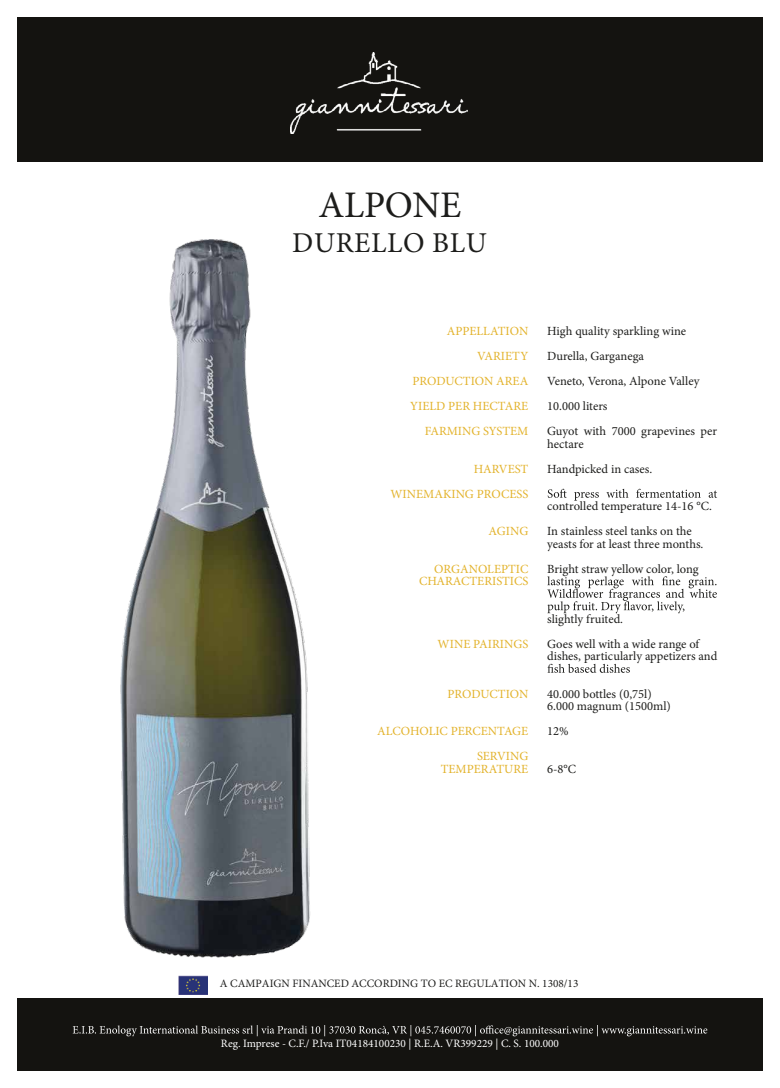
<style>
.page{position:relative;width:780px;height:1088px;background:#fff}
.page>*{position:absolute;margin:0;border:0;box-sizing:border-box;transform-origin:0 0}
.t1{font:37.5px "Minion Pro";letter-spacing:-.01em;color:#1d1d1b}
.t2{font:28.75px "Minion Pro";letter-spacing:.02em;color:#1d1d1b}
.t3{font:12.5px/25px "Minion Pro";color:#1d1d1b}
.t4{font:12.5px/25px "Minion Pro";color:#e3b32c;text-align:right}
.t5{font:11.25px "Minion Pro";color:#fff}
.t6{font:11.25px "Minion Pro";color:#1d1d1b}
</style>
<div class="page">
<div style="left:18px;top:18px;width:744px;height:143px;background:#141310"></div>
<svg style="left:547px;top:489px;width:170px;height:12px"></svg>
<svg style="left:547px;top:576px;width:169px;height:37px"></svg>
<svg style="left:547px;top:664px;width:83px;height:9px"></svg>
<div style="left:18px;top:998px;width:744px;height:72px;background:#141310"></div>
<img style="left:178px;top:990px;width:29px;height:4px">
<img style="left:290px;top:53px;width:178px;height:81px">
<svg style="left:73px;top:1025px;width:634px;height:11px;background:#3a3a37"></svg>
<img style="left:120px;top:239px;width:190px;height:751px">
<h1 class="t1" style="left:318px;top:180px;width:144px">ALPONE</h1>
<h2 class="t2" style="left:292px;top:224px;width:196px">DURELLO BLU</h2>
<p class="t4" style="left:410px;top:319px;width:120px">APPELLATION<br>VARIETY<br>PRODUCTION AREA<br>YIELD PER HECTARE<br>FARMING SYSTEM</p>
<p class="t4" style="left:390px;top:456px;width:139px">HARVEST<br>WINEMAKING PROCESS</p>
<p class="t4" style="left:488px;top:519px;width:41px">AGING</p>
<p class="t4" style="left:419px;top:562px;width:111px;line-height:12.5px">ORGANOLEPTIC<br>CHARACTERISTICS</p>
<p class="t4" style="left:437px;top:631px;width:92px">WINE PAIRINGS</p>
<p class="t4" style="left:447px;top:681px;width:82px">PRODUCTION</p>
<p class="t4" style="left:377px;top:719px;width:153px">ALCOHOLIC PERCENTAGE<br>SERVING</p>
<p class="t4" style="left:441px;top:756px;width:89px">TEMPERATURE</p>
<p class="t3" style="left:547px;top:319px;width:171px">High quality sparkling wine<br>Durella, Garganega<br>Veneto, Verona, Alpone Valley<br>10.000 liters<br>Guyot with 7000 grapevines per</p>
<p class="t3" style="left:547px;top:431px;width:107px">hectare<br>Handpicked in cases.</p>
<p class="t3" style="left:547px;top:494px;width:166px">controlled temperature 14-16 °C.<br>In stainless steel tanks on the</p>
<p class="t3" style="left:547px;top:531px;width:158px">yeasts for at least three months.<br>Bright straw yellow color, long</p>
<p class="t3" style="left:547px;top:606px;width:153px">slightly fruited.<br>Goes well with a wide range of</p>
<p class="t3" style="left:547px;top:644px;width:172px">dishes, particularly appetizers and</p>
<p class="t3" style="left:547px;top:687px;width:125px;line-height:12.5px">40.000 bottles (0,75l)<br>6.000 magnum (1500ml)</p>
<p class="t3" style="left:547px;top:719px;width:23px">12%</p>
<p class="t3" style="left:547px;top:756px;width:31px">6-8°C</p>
<p class="t6" style="left:220px;top:976px;width:360px">A CAMPAIGN FINANCED ACCORDING TO EC REGULATION N. 1308/13</p>
<p class="t5" style="left:221px;top:1036px;width:339px">Reg. Imprese - C.F./ P.Iva IT04184100230 | R.E.A. VR399229 | C. S. 100.000</p>
</div>
